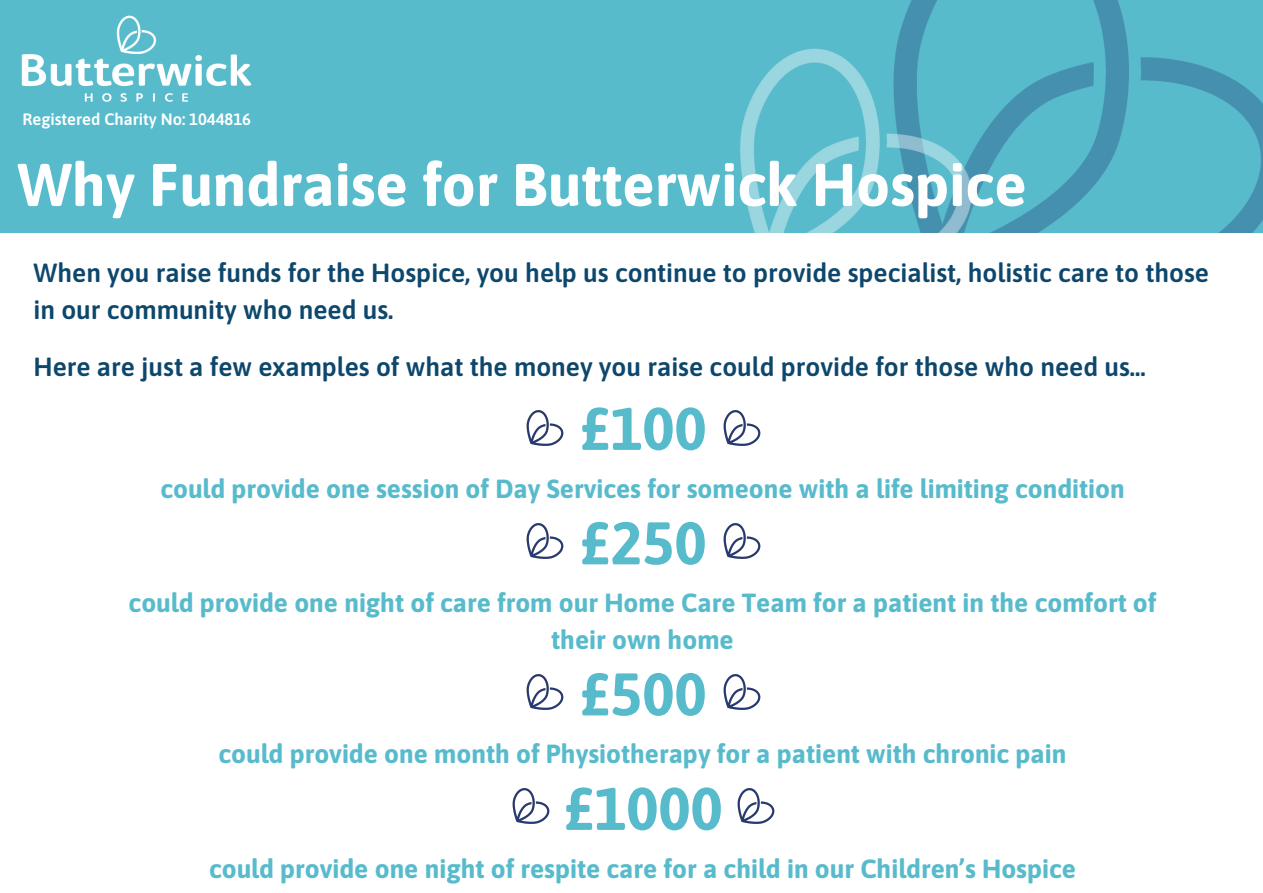
<style>
.page{position:relative;width:1263px;height:893px;background:#fff}
.page>*{position:absolute;margin:0;border:0;box-sizing:border-box;transform-origin:0 0}
.t1{font:700 60px "Asap";color:#fff}
.t2{font:700 60px "Asap";color:#58bbcc}
.t3{font:700 26.25px/36.6px "Asap";color:#58bbcc;text-align:center}
.t4{font:600 26.25px/36.6px "Asap";color:#0d476c}
.t5{font:600 16.5px "Asap";color:#fff}
</style>
<div class="page">
<div style="left:0;top:0;width:1263px;height:233px;background:#58bbcc"></div>
<img style="left:21px;top:15px;width:231px;height:87px">
<img style="left:902px;top:0;width:361px;height:233px">
<img style="left:740px;top:26px;width:248px;height:207px">
<img style="left:526px;top:410px;width:38px;height:36px">
<img style="left:723px;top:410px;width:38px;height:36px">
<img style="left:526px;top:523px;width:38px;height:36px">
<img style="left:526px;top:674px;width:38px;height:36px">
<img style="left:512px;top:788px;width:38px;height:36px">
<img style="left:723px;top:523px;width:38px;height:36px">
<img style="left:723px;top:674px;width:38px;height:36px">
<img style="left:737px;top:788px;width:38px;height:36px">
<p class="t5" style="left:22px;top:110px;width:230px">Registered Charity No: 1044816</p>
<h1 class="t1" style="left:17px;top:150px;width:1011px">Why Fundraise for Butterwick Hospice</h1>
<p class="t4" style="left:34px;top:254px;width:1177px">When you raise funds for the Hospice, you help us continue to provide specialist, holistic care to those in our community who need us.</p>
<p class="t4" style="left:34px;top:348px;width:1113px">Here are just a few examples of what the money you raise could provide for those who need us...</p>
<h1 class="t2" style="left:578px;top:394px;width:130px">£100</h1>
<p class="t3" style="left:160px;top:470px;width:966px">could provide one session of Day Services for someone with a life limiting condition</p>
<h1 class="t2" style="left:578px;top:508px;width:130px">£250</h1>
<p class="t3" style="left:129px;top:584px;width:1029px">could provide one night of care from our Home Care Team for a patient in the comfort of their own home</p>
<h1 class="t2" style="left:578px;top:659px;width:130px">£500</h1>
<p class="t3" style="left:218px;top:735px;width:849px">could provide one month of Physiotherapy for a patient with chronic pain</p>
<h1 class="t2" style="left:562px;top:774px;width:162px">£1000</h1>
<p class="t3" style="left:209px;top:850px;width:868px">could provide one night of respite care for a child in our Children’s Hospice</p>
</div>
